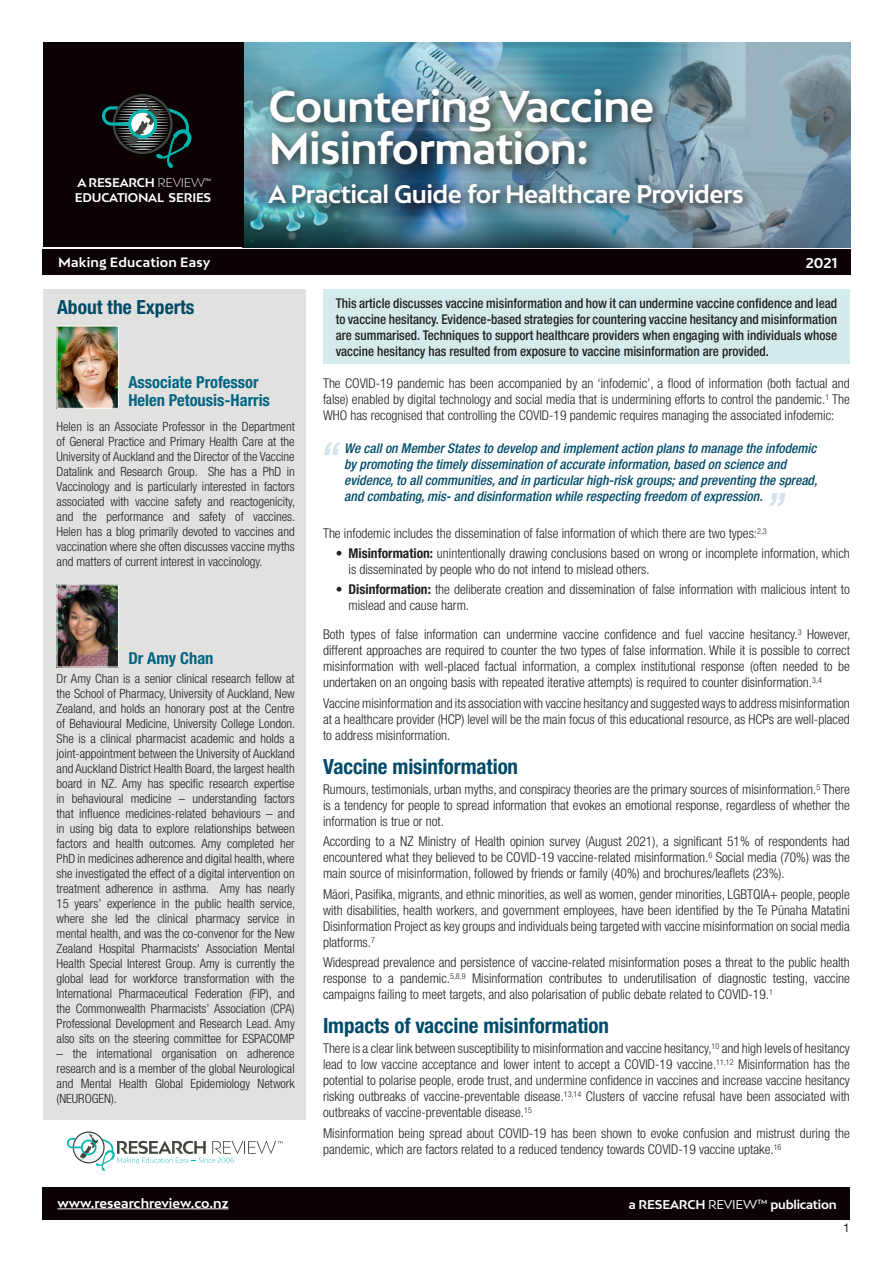
<style>
.page{position:relative;width:893px;height:1263px;background:#fff}
.page>*{position:absolute;margin:0;border:0;box-sizing:border-box;transform-origin:0 0}
.t1{font:700 42px/42px "Bw Mitga";letter-spacing:-.02em;color:#fff}
.t2{font:italic 700 condensed 40.5px "Helvetica Neue LT Pro";color:#d3e3ec}
.t3{font:700 24px "Bw Mitga";letter-spacing:-.02em;color:#fff}
.Heading_1{font:700 condensed 21px "Helvetica Neue LT Pro";letter-spacing:-.005em;color:#004b69}
.text{font:700 condensed 19.5px "Helvetica Neue LT Pro";color:#004b69}
.t4{font:700 condensed 16.5px/18px "Helvetica Neue LT Pro";color:#006584}
.t5{font:300 condensed 13.5px/16px "Helvetica Neue LT Pro";color:#231f20;text-align:justify}
.Normal_wrd_1{font:500 condensed 13.5px/16px "Helvetica Neue LT Pro";color:#231f20;text-align:justify}
.t6{font:italic 500 condensed 13.5px/16px "Helvetica Neue LT Pro";color:#004b69}
.t7{font:700 13.5px "Bw Mitga";color:#fff}
.t8{font:300 condensed 12.75px/15px "Helvetica Neue LT Pro";color:#231f20;text-align:justify}
.t9{font:700 12.75px "Bw Mitga";color:#fff}
.t10{font:700 12px/15.1px "Bw Mitga";letter-spacing:-.02em;color:#fff}
.t11{font:12px "Helvetica Neue LT Pro";color:#231f20}
.s1{font-weight:300}
.s2{font-weight:700}
.s3{font-weight:400}
</style>
<div class="page">
<div style="left:42px;top:1187px;width:808px;height:33px;background:#0a0203"></div>
<hr style="left:57px;top:1208px;width:171px;height:1px;background:#fff">
<div style="left:42px;top:250px;width:808px;height:25px;background:#0a0203"></div>
<img style="left:243px;top:43px;width:607px;height:204px">
<div style="left:43px;top:289px;width:262px;height:831px;background:#e1e1df"></div>
<div style="left:323px;top:289px;width:527px;height:75px;background:#d3eceb"></div>
<img style="left:59px;top:328px;width:58px;height:79px">
<div style="left:57px;top:326px;width:62px;height:83px;border:1px solid #fff"></div>
<img style="left:59px;top:586px;width:58px;height:79px">
<div style="left:57px;top:584px;width:62px;height:83px;border:1px solid #fff"></div>
<svg style="left:67px;top:1131px;width:216px;height:40px"></svg>
<div style="left:235px;top:55px;width:542px;height:184px;background:#231f20;opacity:.5"></div>
<div style="left:43px;top:43px;width:200px;height:204px;background:#0a0203"></div>
<svg style="left:102px;top:94px;width:90px;height:74px"></svg>
<p class="t10" style="left:75px;top:175px;width:138px">A RESEARCH <span class="s1">REVIEW</span><sup>™<br></sup>EDUCATIONAL SERIES</p>
<p class="t9" style="left:58px;top:254px;width:154px">Making Education Easy</p>
<p class="text" style="left:57px;top:296px;width:139px">About the Experts</p>
<p class="t1" style="left:269px;top:84px;width:387px">Countering Vaccine<br>Misinformation:</p>
<p class="t3" style="left:269px;top:178px;width:477px">A Practical Guide for Healthcare Providers</p>
<p class="t7" style="left:806px;top:254px;width:33px">2021</p>
<p class="Normal_wrd_1" style="left:336px;top:295px;width:503px">This article discusses vaccine misinformation and how it can undermine vaccine confidence and lead to vaccine hesitancy. Evidence-based strategies for countering vaccine hesitancy and misinformation are summarised. Techniques to support healthcare providers when engaging with individuals whose vaccine hesitancy has resulted from exposure to vaccine misinformation are provided.</p>
<p class="t4" style="left:128px;top:372px;width:143px">Associate Professor<br>Helen Petousis-Harris</p>
<p class="t8" style="left:57px;top:419px;width:240px">Helen is an Associate Professor in the Department of General Practice and Primary Health Care at the University of Auckland and the Director of the Vaccine Datalink and Research Group. She has a PhD in Vaccinology and is particularly interested in factors associated with vaccine safety and reactogenicity, and the performance and safety of vaccines.<br>Helen has a blog primarily devoted to vaccines and vaccination where she often discusses vaccine myths and matters of current interest in vaccinology.</p>
<p class="t4" style="left:128px;top:649px;width:87px">Dr Amy Chan</p>
<p class="t8" style="left:57px;top:671px;width:240px">Dr Amy Chan is a senior clinical research fellow at the School of Pharmacy, University of Auckland, New Zealand, and holds an honorary post at the Centre of Behavioural Medicine, University College London.<br>She is a clinical pharmacist academic and holds a joint-appointment between the University of Auckland and Auckland District Health Board, the largest health board in NZ. Amy has specific research expertise in behavioural medicine – understanding factors that influence medicines-related behaviours – and in using big data to explore relationships between factors and health outcomes. Amy completed her PhD in medicines adherence and digital health, where she investigated the effect of a digital intervention on treatment adherence in asthma. Amy has nearly 15 years’ experience in the public health service, where she led the clinical pharmacy service in mental health, and was the co-convenor for the New Zealand Hospital Pharmacists' Association Mental Health Special Interest Group. Amy is currently the global lead for workforce transformation with the International Pharmaceutical Federation (FIP), and the Commonwealth Pharmacists’ Association (CPA)<br>Professional Development and Research Lead. Amy also sits on the steering committee for ESPACOMP</p>
<p class="t8" style="left:57px;top:1046px;width:240px">– the international organisation on adherence research and is a member of the global Neurological and Mental Health Global Epidemiology Network (NEUROGEN).</p>
<p class="t5" style="left:323px;top:375px;width:528px">The COVID-19 pandemic has been accompanied by an ‘infodemic’, a flood of information (both factual and false) enabled by digital technology and social media that is undermining efforts to control the pandemic.<sup>1</sup> The WHO has recognised that controlling the COVID-19 pandemic requires managing the associated infodemic:</p>
<p class="t6" style="left:344px;top:440px;width:475px">We call on Member States to develop and implement action plans to manage the infodemic by promoting the timely dissemination of accurate information, based on science and evidence, to all communities, and in particular high-risk groups; and preventing the spread, and combating, mis- and disinformation while respecting freedom of expression.</p>
<p class="t5" style="left:323px;top:525px;width:445px">The infodemic includes the dissemination of false information of which there are two types:<sup>2,3</sup></p>
<p class="t5" style="left:348px;top:545px;width:503px;text-indent:-13px">• <span class="s2">Misinformation:</span> unintentionally drawing conclusions based on wrong or incomplete information, which is disseminated by people who do not intend to mislead others.</p>
<p class="t5" style="left:348px;top:581px;width:503px;text-indent:-13px">• <span class="s2">Disinformation:</span> the deliberate creation and dissemination of false information with malicious intent to mislead and cause harm.</p>
<p class="t5" style="left:323px;top:626px;width:529px">Both types of false information can undermine vaccine confidence and fuel vaccine hesitancy.<sup>3</sup> However, different approaches are required to counter the two types of false information. While it is possible to correct misinformation with well-placed factual information, a complex institutional response (often needed to be undertaken on an ongoing basis with repeated iterative attempts) is required to counter disinformation.<sup>3,4</sup></p>
<p class="t5" style="left:323px;top:695px;width:528px">Vaccine misinformation and its association with vaccine hesitancy and suggested ways to address misinformation at a healthcare provider (HCP) level will be the main focus of this educational resource, as HCPs are well-placed to address misinformation.</p>
<p class="Heading_1" style="left:323px;top:753px;width:197px">Vaccine misinformation</p>
<p class="t5" style="left:323px;top:781px;width:528px">Rumours, testimonials, urban myths, and conspiracy theories are the primary sources of misinformation.<sup>5</sup> There is a tendency for people to spread information that evokes an emotional response, regardless of whether the information is true or not.</p>
<p class="t5" style="left:323px;top:833px;width:528px">According to a NZ Ministry of Health opinion survey (August 2021), a significant 51% of respondents had encountered what they believed to be COVID-19 vaccine-related misinformation.<sup>6</sup> Social media (70%) was the main source of misinformation, followed by friends or family (40%) and brochures/leaflets (23%).</p>
<p class="t5" style="left:323px;top:886px;width:528px">Māori, Pasifika, migrants, and ethnic minorities, as well as women, gender minorities, LGBTQIA+ people, people with disabilities, health workers, and government employees, have been identified by the Te Pūnaha Matatini Disinformation Project as key groups and individuals being targeted with vaccine misinformation on social media platforms.<sup>7</sup></p>
<p class="t5" style="left:323px;top:954px;width:528px">Widespread prevalence and persistence of vaccine-related misinformation poses a threat to the public health response to a pandemic.<sup>5,8,9</sup> Misinformation contributes to underutilisation of diagnostic testing, vaccine campaigns failing to meet targets, and also polarisation of public debate related to COVID-19.<sup>1</sup></p>
<p class="Heading_1" style="left:323px;top:1013px;width:288px">Impacts of vaccine misinformation</p>
<p class="t5" style="left:323px;top:1040px;width:528px">There is a clear link between susceptibility to misinformation and vaccine hesitancy,<sup>10</sup> and high levels of hesitancy lead to low vaccine acceptance and lower intent to accept a COVID-19 vaccine.<sup>11,12</sup> Misinformation has the potential to polarise people, erode trust, and undermine confidence in vaccines and increase vaccine hesitancy risking outbreaks of vaccine-preventable disease.<sup>13,14</sup> Clusters of vaccine refusal have been associated with outbreaks of vaccine-preventable disease.<sup>15</sup></p>
<p class="t5" style="left:323px;top:1125px;width:528px">Misinformation being spread about COVID-19 has been shown to evoke confusion and mistrust during the pandemic, which are factors related to a reduced tendency towards COVID-19 vaccine uptake.<sup>16</sup></p>
<p class="t2" style="left:318px;top:432px;width:20px">“</p>
<p class="t2" style="left:764px;top:483px;width:20px">”</p>
<p class="t9" style="left:57px;top:1194px;width:173px">www.researchreview.co.nz</p>
<p class="t10" style="left:629px;top:1196px;width:209px">a RESEARCH <span class="s3">REVIEW™</span> publication</p>
<p class="t11" style="left:843px;top:1220px;width:8px">1</p>
</div>
